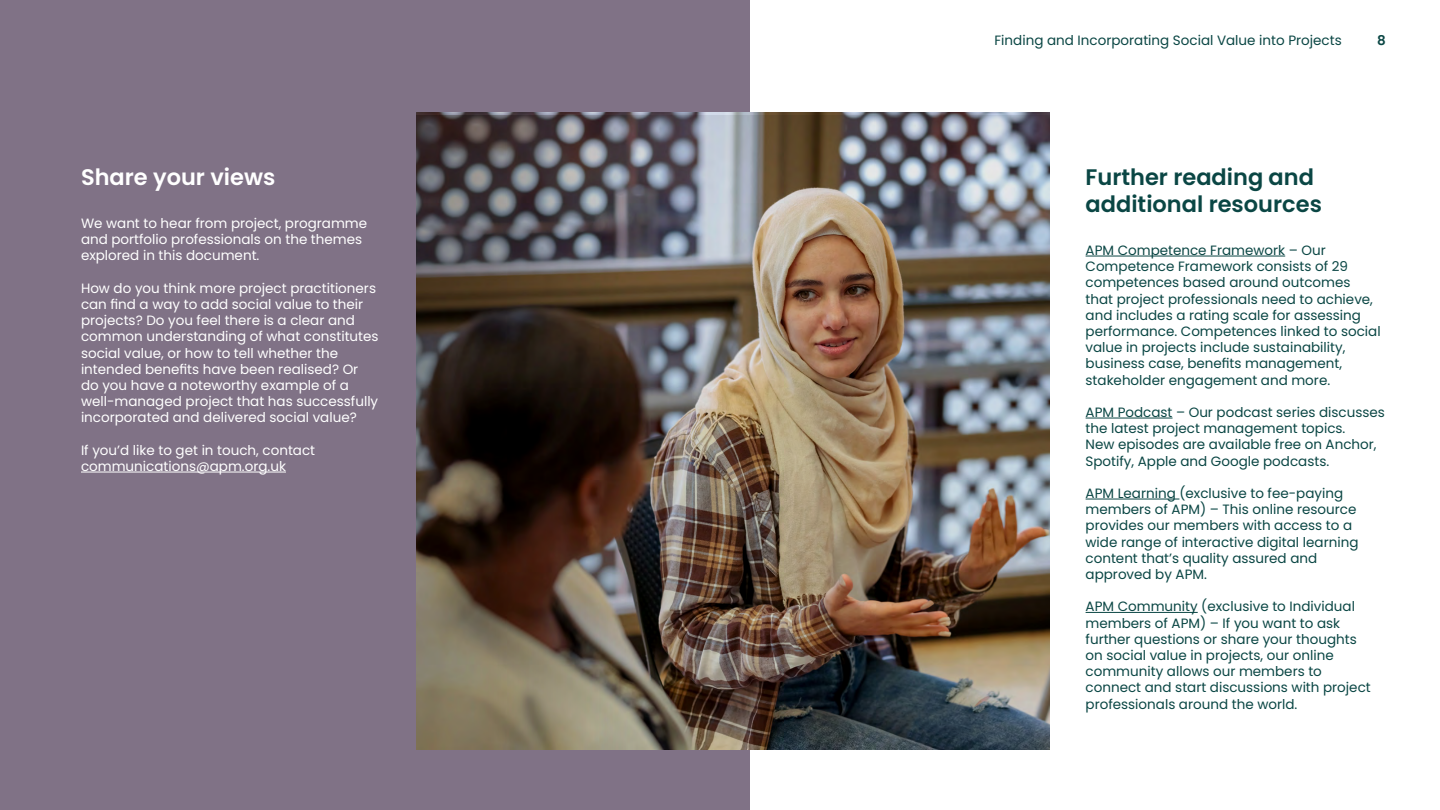
<style>
.page{position:relative;width:1440px;height:810px;background:#fff}
.page>*{position:absolute;margin:0;border:0;box-sizing:border-box;transform-origin:0 0}
.t1{font:600 22.5px/27px "Poppins";color:#0a4644}
.t2{font:600 22.5px "Poppins";color:#fff}
.t3{font:13.5px/16.2px "Poppins";color:#0a4644}
.t4{font:13.5px/16.2px "Poppins";color:#fff}
.t5{font:600 13.5px "Poppins";color:#0a4644}
</style>
<div class="page">
<div style="left:0;top:0;width:750px;height:810px;background:#807286"></div>
<hr style="left:81px;top:472px;width:205px;height:1px;background:#fff">
<hr style="left:1086px;top:256px;width:199px;height:1px;background:#0a4644">
<hr style="left:1086px;top:418px;width:87px;height:1px;background:#0a4644">
<hr style="left:1086px;top:499px;width:93px;height:1px;background:#0a4644">
<hr style="left:1086px;top:612px;width:112px;height:1px;background:#0a4644">
<img style="left:416px;top:116px;width:634px;height:634px">
<h1 class="t2" style="left:81px;top:164px;width:196px">Share your views</h1>
<p class="t4" style="left:81px;top:215px;width:288px">We want to hear from project, programme and portfolio professionals on the themes explored in this document.</p>
<p class="t4" style="left:81px;top:280px;width:299px">How do you think more project practitioners can find a way to add social value to their projects? Do you feel there is a clear and common understanding of what constitutes social value, or how to tell whether the intended benefits have been realised? Or do you have a noteworthy example of a well-managed project that has successfully incorporated and delivered social value?</p>
<p class="t4" style="left:81px;top:442px;width:236px">If you’d like to get in touch, contact communications@apm.org.uk</p>
<p class="t3" style="left:994px;top:32px;width:349px">Finding and Incorporating Social Value into Projects</p>
<p class="t5" style="left:1377px;top:32px;width:10px">8</p>
<h1 class="t1" style="left:1086px;top:164px;width:238px">Further reading and additional resources</h1>
<p class="t3" style="left:1086px;top:242px;width:297px">APM Competence Framework – Our Competence Framework consists of 29 competences based around outcomes that project professionals need to achieve, and includes a rating scale for assessing performance. Competences linked to social value in projects include sustainability, business case, benefits management, stakeholder engagement and more.</p>
<p class="t3" style="left:1086px;top:404px;width:301px">APM Podcast – Our podcast series discusses the latest project management topics.<br>New episodes are available free on Anchor, Spotify, Apple and Google podcasts.</p>
<p class="t3" style="left:1086px;top:485px;width:274px">APM Learning (exclusive to fee-paying members of APM) – This online resource provides our members with access to a wide range of interactive digital learning content that’s quality assured and approved by APM.</p>
<p class="t3" style="left:1086px;top:599px;width:287px">APM Community (exclusive to Individual members of APM) – If you want to ask further questions or share your thoughts on social value in projects, our online community allows our members to connect and start discussions with project professionals around the world.</p>
</div>
